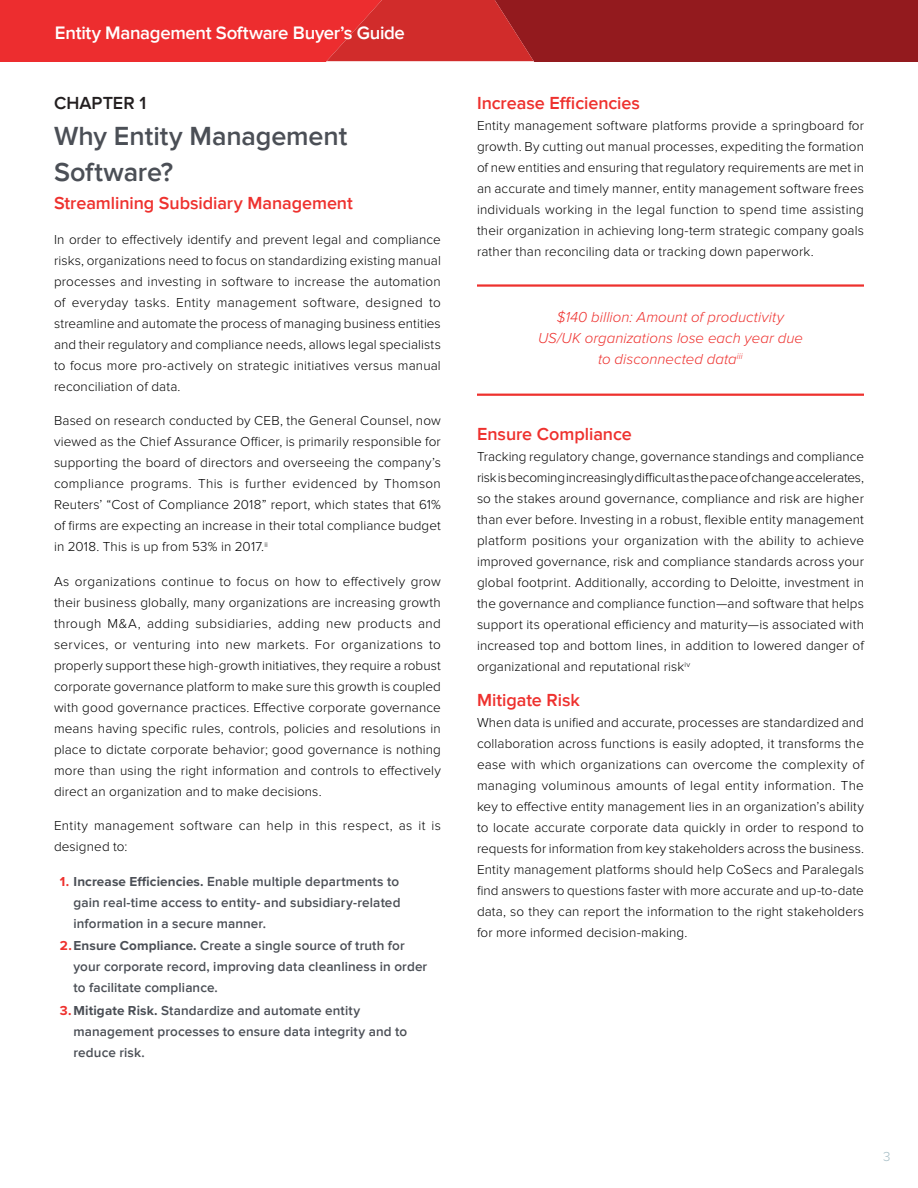
<style>
.page{position:relative;width:918px;height:1188px;background:#fff}
.page>*{position:absolute;margin:0;border:0;box-sizing:border-box;transform-origin:0 0}
.t1{font:600 27px/36px "Proxima Nova";letter-spacing:-.005em;color:#4b4f56}
.t2{font:600 18.6px "Proxima Nova";letter-spacing:-.02em;color:#fff}
.t3{font:600 18px "Proxima Nova";letter-spacing:-.005em;color:#ee312e}
.t4{font:600 18px "Proxima Nova";letter-spacing:.005em;color:#231f20}
.t5{font:italic 300 15px/21px "Proxima Nova";letter-spacing:.005em;color:#ee312e;text-align:center}
.t6{font:300 13.5px/21px "Proxima Nova";letter-spacing:.01em;color:#000;text-align:justify}
.t7{font:600 13.5px/21px "Proxima Nova";letter-spacing:.01em;color:#4b4f56}
.t8{font:300 13.5px "Proxima Nova";color:#a4bcc4}
.s1{font-weight:700;color:#ee312e}
.s2{font-weight:700}
</style>
<div class="page">
<svg style="left:0;top:0;width:918px;height:61px;background:#c02426"></svg>
<hr style="left:477px;top:284px;width:387px;height:3px;background:#ee312e">
<hr style="left:477px;top:394px;width:387px;height:2px;background:#ee312e">
<h2 class="t2" style="left:55px;top:22px;width:352px">Entity Management Software Buyer’s Guide</h2>
<h3 class="t4" style="left:54px;top:92px;width:94px">CHAPTER 1</h3>
<h1 class="t1" style="left:54px;top:118px;width:295px">Why Entity Management<br>Software?</h1>
<h3 class="t3" style="left:54px;top:193px;width:300px">Streamlining Subsidiary Management</h3>
<p class="t6" style="left:54px;top:229px;width:388px">In order to effectively identify and prevent legal and compliance risks, organizations need to focus on standardizing existing manual processes and investing in software to increase the automation of everyday tasks. Entity management software, designed to streamline and automate the process of managing business entities and their regulatory and compliance needs, allows legal specialists to focus more pro-actively on strategic initiatives versus manual reconciliation of data.</p>
<p class="t6" style="left:54px;top:410px;width:388px">Based on research conducted by CEB, the General Counsel, now viewed as the Chief Assurance Officer, is primarily responsible for supporting the board of directors and overseeing the company’s compliance programs. This is further evidenced by Thomson Reuters’ “Cost of Compliance 2018” report, which states that 61% of firms are expecting an increase in their total compliance budget in 2018. This is up from 53% in 2017.<sup>ii</sup></p>
<p class="t6" style="left:54px;top:571px;width:388px">As organizations continue to focus on how to effectively grow their business globally, many organizations are increasing growth through M&amp;A, adding subsidiaries, adding new products and services, or venturing into new markets. For organizations to properly support these high-growth initiatives, they require a robust corporate governance platform to make sure this growth is coupled with good governance practices. Effective corporate governance means having specific rules, controls, policies and resolutions in place to dictate corporate behavior; good governance is nothing more than using the right information and controls to effectively direct an organization and to make decisions.</p>
<p class="t6" style="left:54px;top:815px;width:388px">Entity management software can help in this respect, as it is designed to:</p>
<p class="t7" style="left:73px;top:871px;width:329px;text-align:justify;text-indent:-14px"><span class="s1">1.</span> <span class="s2">Increase Efficiencies.</span> Enable multiple departments to gain real-time access to entity- and subsidiary-related information in a secure manner.</p>
<p class="t7" style="left:73px;top:936px;width:355px;text-indent:-14px"><span class="s1">2.</span><span class="s2">Ensure Compliance.</span> Create a single source of truth for your corporate record, improving data cleanliness in order to facilitate compliance.</p>
<p class="t7" style="left:73px;top:1000px;width:335px;text-indent:-14px"><span class="s1">3.</span> <span class="s2">Mitigate Risk.</span> Standardize and automate entity management processes to ensure data integrity and to reduce risk.</p>
<h3 class="t3" style="left:477px;top:93px;width:164px">Increase Efficiencies</h3>
<p class="t6" style="left:477px;top:115px;width:389px">Entity management software platforms provide a springboard for growth. By cutting out manual processes, expediting the formation of new entities and ensuring that regulatory requirements are met in an accurate and timely manner, entity management software frees individuals working in the legal function to spend time assisting their organization in achieving long-term strategic company goals rather than reconciling data or tracking down paperwork.</p>
<p class="t5" style="left:538px;top:307px;width:266px">$140 billion: Amount of productivity<br>US/UK organizations lose each year due to disconnected data<sup>iii</sup></p>
<h3 class="t3" style="left:477px;top:424px;width:156px">Ensure Compliance</h3>
<p class="t6" style="left:477px;top:446px;width:389px">Tracking regulatory change, governance standings and compliance risk is becoming increasingly difficult as the pace of change accelerates, so the stakes around governance, compliance and risk are higher than ever before. Investing in a robust, flexible entity management platform positions your organization with the ability to achieve improved governance, risk and compliance standards across your global footprint. Additionally, according to Deloitte, investment in the governance and compliance function—and software that helps support its operational efficiency and maturity—is associated with increased top and bottom lines, in addition to lowered danger of organizational and reputational risk<sup>iv</sup></p>
<h3 class="t3" style="left:477px;top:690px;width:105px">Mitigate Risk</h3>
<p class="t6" style="left:477px;top:712px;width:389px">When data is unified and accurate, processes are standardized and collaboration across functions is easily adopted, it transforms the ease with which organizations can overcome the complexity of managing voluminous amounts of legal entity information. The key to effective entity management lies in an organization’s ability to locate accurate corporate data quickly in order to respond to requests for information from key stakeholders across the business.<br>Entity management platforms should help CoSecs and Paralegals find answers to questions faster with more accurate and up-to-date data, so they can report the information to the right stakeholders for more informed decision-making.</p>
<p class="t8" style="left:883px;top:1149px;width:9px">3</p>
</div>
